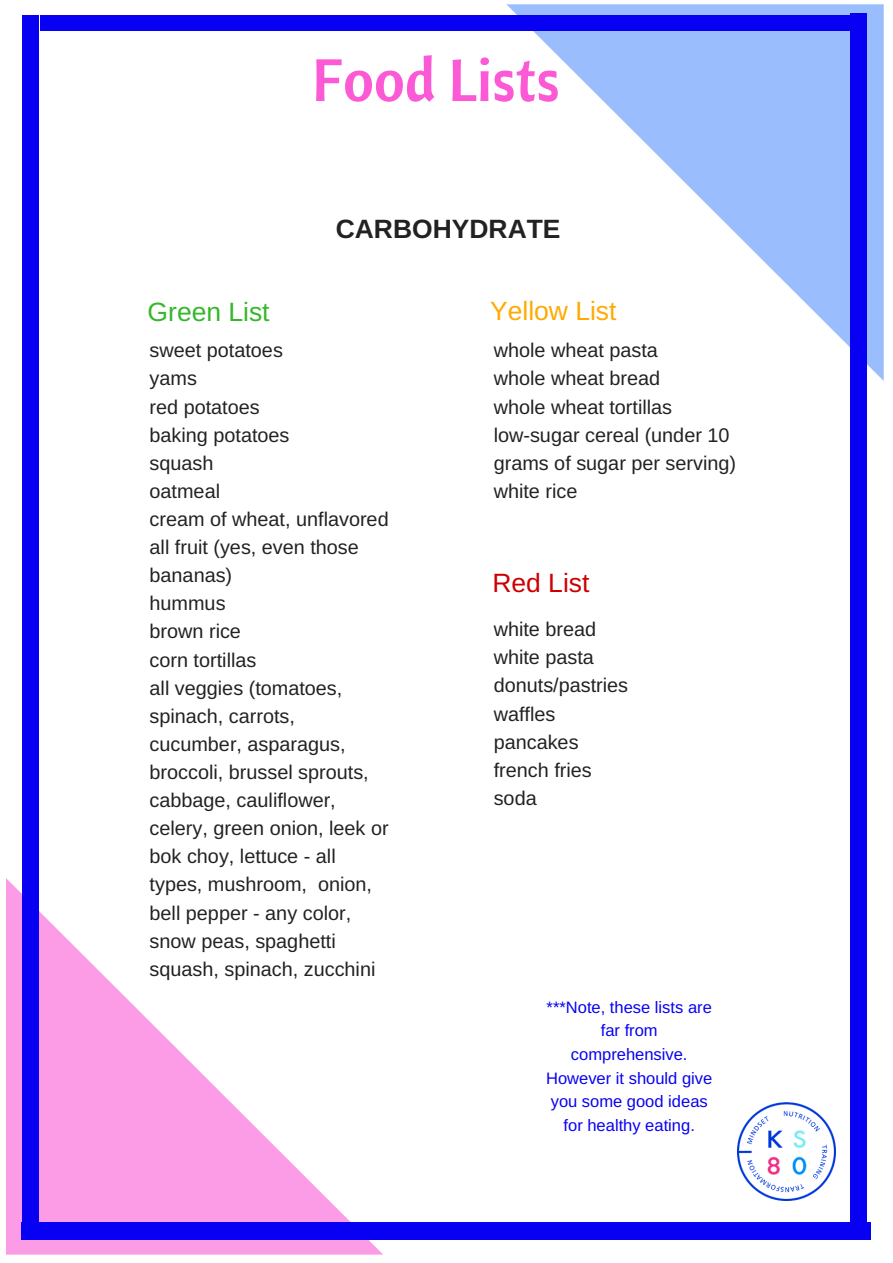
<style>
.page{position:relative;width:893px;height:1263px;background:#fff}
.page>*{position:absolute;margin:0;border:0;box-sizing:border-box;transform-origin:0 0}
.t1{font:59.55px "Cantora One";color:#fb59d6}
.t2{font:700 26.4px "Arimo";color:#222}
.t3{font:26.4px "Arimo";color:#fa0}
.t4{font:26.4px "Arimo";color:#35b729}
.t5{font:26.4px "Arimo";color:#c00}
.t6{font:19.8px/28px "Arimo";color:#222}
.t7{font:16.5px/23.5px "Arimo";color:#0800f2;text-align:center}
</style>
<div class="page">
<svg style="left:6px;top:878px;width:377px;height:376px"></svg>
<div style="left:21px;top:1222px;width:849px;height:18px;background:#0800f2"></div>
<svg style="left:506px;top:4px;width:377px;height:377px"></svg>
<div style="left:40px;top:15px;width:816px;height:15px;background:#0800f2"></div>
<div style="left:850px;top:13px;width:16px;height:1224px;background:#0800f2"></div>
<div style="left:22px;top:16px;width:17px;height:1221px;background:#0800f2"></div>
<img style="left:737px;top:1103px;width:98px;height:97px">
<h1 class="t1" style="left:312px;top:41px;width:249px">Food Lists</h1>
<h2 class="t2" style="left:336px;top:214px;width:226px">CARBOHYDRATE</h2>
<h2 class="t4" style="left:148px;top:297px;width:123px">Green List</h2>
<h2 class="t3" style="left:490px;top:296px;width:128px">Yellow List</h2>
<p class="t6" style="left:493px;top:336px;width:244px">whole wheat pasta<br>whole wheat bread<br>whole wheat tortillas low-sugar cereal (under 10 grams of sugar per serving) white rice</p>
<p class="t6" style="left:149px;top:336px;width:240px">sweet potatoes<br>yams<br>red potatoes<br>baking potatoes<br>squash<br>oatmeal<br>cream of wheat, unflavored all fruit (yes, even those bananas)<br>hummus<br>brown rice<br>corn tortillas<br>all veggies (tomatoes, spinach, carrots, cucumber, asparagus, broccoli, brussel sprouts, cabbage, cauliflower, celery, green onion, leek or bok choy, lettuce - all types, mushroom, onion, bell pepper - any color, snow peas, spaghetti squash, spinach, zucchini</p>
<h2 class="t5" style="left:492px;top:568px;width:98px">Red List</h2>
<p class="t6" style="left:493px;top:615px;width:136px">white bread white pasta donuts/pastries waffles pancakes french fries soda</p>
<p class="t7" style="left:546px;top:995px;width:168px">***Note, these lists are far from comprehensive.<br>However it should give you some good ideas for healthy eating.</p>
</div>
